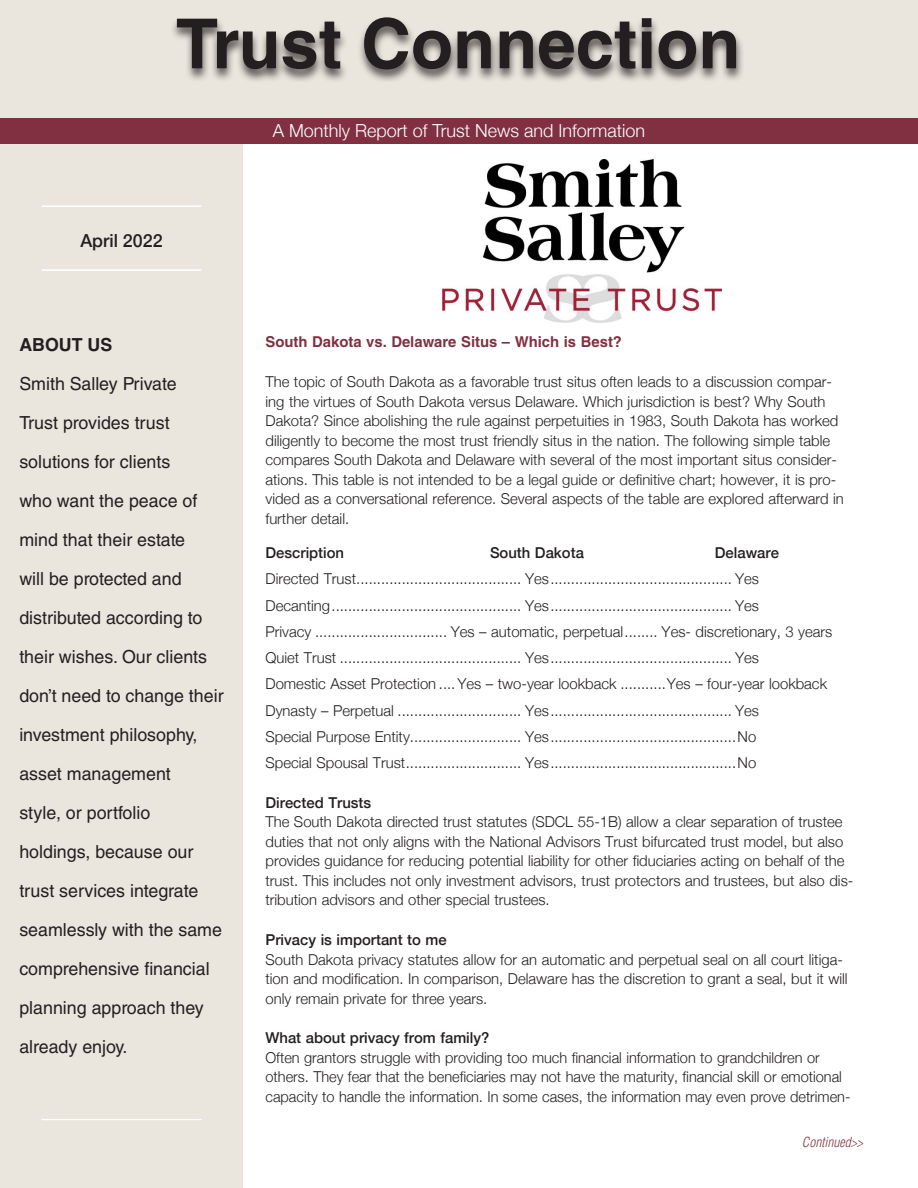
<style>
.page{position:relative;width:918px;height:1188px;background:#fff}
.page>*{position:absolute;margin:0;border:0;box-sizing:border-box;transform-origin:0 0}
.t1{font:700 69px "Helvetica LT Std";color:#231f20}
.t2{font:18px/39px "Helvetica LT Std";color:#231f20}
.t3{font:300 18px "Helvetica Neue";color:#fff}
.t4{font:500 18px "Helvetica Neue";color:#231f20}
.t5{font:700 18px "Helvetica LT Std";color:#231f20}
.t6{font:300 15px/19.5px "Helvetica Neue";color:#231f20}
.t7{font:500 15px "Helvetica Neue";color:#231f20}
.t8{font:700 15px "Helvetica LT Std";color:#813041}
.t9{font:italic 300 condensed 13.5px "Helvetica LT Std";color:#813041}
</style>
<div class="page">
<div style="left:0;top:0;width:918px;height:127px;background:#ebe6dd"></div>
<div style="left:0;top:134px;width:243px;height:1054px;background:#eae6dd"></div>
<div style="left:0;top:118px;width:918px;height:26px;background:#813041"></div>
<div style="left:170px;top:16px;width:575px;height:68px;background:#231f20;opacity:.75"></div>
<img style="left:443px;top:159px;width:279px;height:163px">
<hr style="left:42px;top:206px;width:159px;height:1px;background:#fff">
<hr style="left:42px;top:270px;width:159px;height:1px;background:#fff">
<hr style="left:42px;top:1119px;width:159px;height:1px;background:#fff">
<p class="t1" style="left:176px;top:2px;width:566px">Trust Connection</p>
<p class="t4" style="left:80px;top:226px;width:84px">April 2022</p>
<p class="t5" style="left:19px;top:333px;width:95px">ABOUT US</p>
<p class="t2" style="left:19px;top:364px;width:206px">Smith Salley Private<br>Trust provides trust solutions for clients<br>who want the peace of mind that their estate<br>will be protected and distributed according to their wishes. Our clients don’t need to change their investment philosophy, asset management<br>style, or portfolio holdings, because our trust services integrate seamlessly with the same comprehensive financial planning approach they already enjoy.</p>
<p class="t3" style="left:273px;top:116px;width:374px">A Monthly Report of Trust News and Information</p>
<p class="t8" style="left:266px;top:333px;width:358px">South Dakota vs. Delaware Situs – Which is Best?</p>
<p class="t6" style="left:266px;top:371px;width:580px">The topic of South Dakota as a favorable trust situs often leads to a discussion compar&shy;ing the virtues of South Dakota versus Delaware. Which jurisdiction is best? Why South Dakota? Since abolishing the rule against perpetuities in 1983, South Dakota has worked diligently to become the most trust friendly situs in the nation. The following simple table compares South Dakota and Delaware with several of the most important situs consider&shy;ations. This table is not intended to be a legal guide or definitive chart; however, it is pro&shy;vided as a conversational reference. Several aspects of the table are explored afterward in further detail.</p>
<p class="t7" style="left:266px;top:541px;width:80px">Description</p>
<p class="t7" style="left:490px;top:541px;width:95px">South Dakota</p>
<p class="t7" style="left:715px;top:541px;width:66px">Delaware</p>
<p class="t6" style="left:266px;top:568px;width:495px">Directed Trust........................................ Yes............................................ Yes</p>
<p class="t6" style="left:266px;top:594px;width:495px">Decanting.............................................. Yes............................................ Yes</p>
<p class="t6" style="left:266px;top:621px;width:568px">Privacy ................................ Yes – automatic, perpetual........ Yes- discretionary, 3 years</p>
<p class="t6" style="left:266px;top:647px;width:495px">Quiet Trust ............................................ Yes............................................ Yes</p>
<p class="t6" style="left:266px;top:673px;width:563px">Domestic Asset Protection ....Yes – two-year lookback ...........Yes – four-year lookback</p>
<p class="t6" style="left:266px;top:699px;width:495px">Dynasty – Perpetual .............................. Yes............................................ Yes</p>
<p class="t6" style="left:266px;top:726px;width:492px">Special Purpose Entity........................... Yes.............................................No</p>
<p class="t6" style="left:266px;top:752px;width:492px">Special Spousal Trust............................ Yes.............................................No</p>
<p class="t7" style="left:266px;top:790px;width:107px">Directed Trusts</p>
<p class="t6" style="left:266px;top:811px;width:589px">The South Dakota directed trust statutes (SDCL 55-1B) allow a clear separation of trustee duties that not only aligns with the National Advisors Trust bifurcated trust model, but also provides guidance for reducing potential liability for other fiduciaries acting on behalf of the trust. This includes not only investment advisors, trust protectors and trustees, but also dis&shy;tribution advisors and other special trustees.</p>
<p class="t7" style="left:266px;top:928px;width:183px">Privacy is important to me</p>
<p class="t6" style="left:266px;top:948px;width:584px">South Dakota privacy statutes allow for an automatic and perpetual seal on all court litiga&shy;tion and modification. In comparison, Delaware has the discretion to grant a seal, but it will only remain private for three years.</p>
<p class="t7" style="left:266px;top:1026px;width:225px">What about privacy from family?</p>
<p class="t6" style="left:266px;top:1047px;width:586px">Often grantors struggle with providing too much financial information to grandchildren or others. They fear that the beneficiaries may not have the maturity, financial skill or emotional capacity to handle the information. In some cases, the information may even prove detrimen-</p>
<p class="t9" style="left:802px;top:1134px;width:62px">Continued&gt;&gt;</p>
</div>
